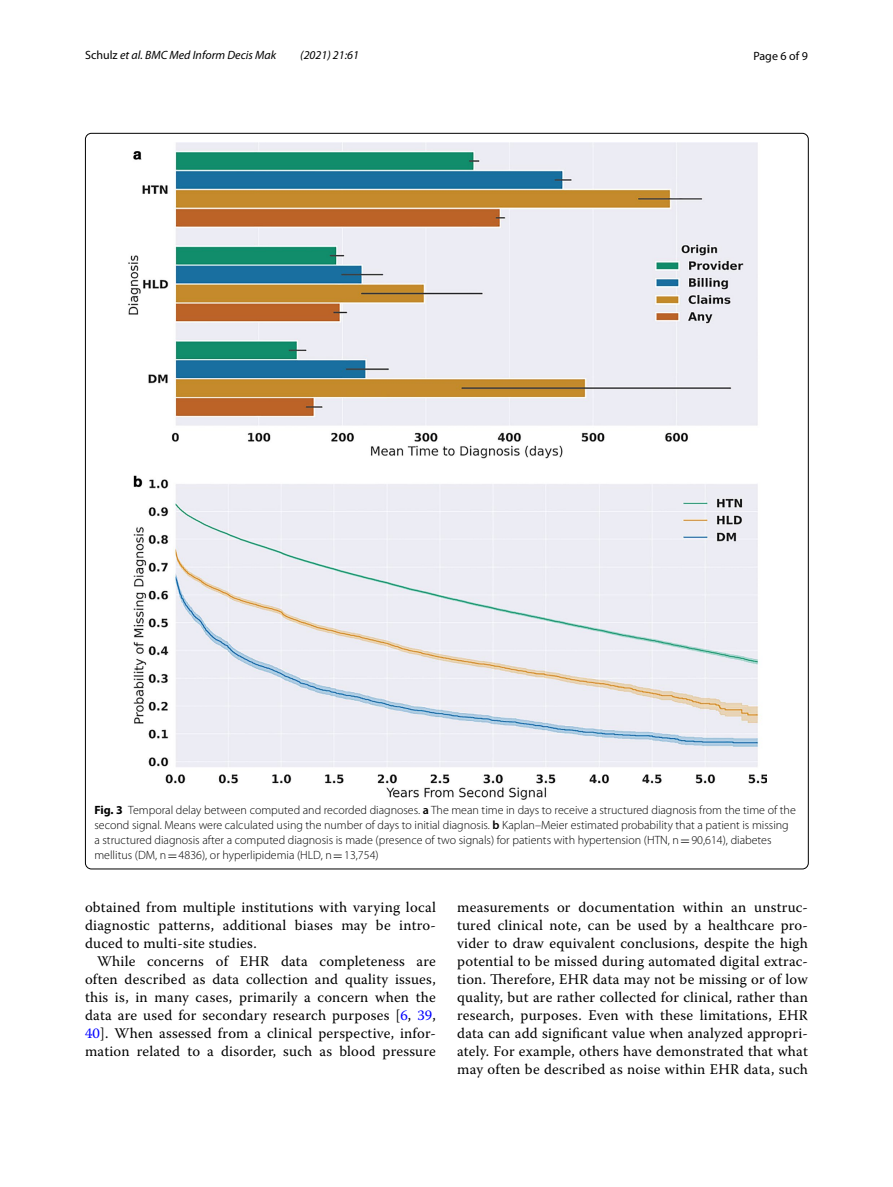
<style>
.page{position:relative;width:893px;height:1187px;background:#fff}
.page>*{position:absolute;margin:0;border:0;box-sizing:border-box;transform-origin:0 0}
.t1{font:14.7px/18px "Warnock Pro";letter-spacing:.015em;color:#000;text-align:justify}
.t2{font:300 12px/15px "Myriad Pro";color:#000}
.t3{font:italic 12px "Myriad Pro";color:#000}
.t4{font:12px "Myriad Pro";color:#000}
.s1{font-style:normal}
.s2{font-weight:700}
.s3{font-weight:600}
.s4{font-family:"MTSY";font-weight:400}
.s5{color:#00f}
</style>
<div class="page">
<img style="left:128px;top:142px;width:638px;height:657px">
<p class="t3" style="left:85px;top:48px;width:193px"><span class="s1">Schulz</span> et al. BMC Med Inform Decis Mak</p>
<p class="t3" style="left:300px;top:48px;width:60px">(2021) 21:61</p>
<p class="t4" style="left:753px;top:48px;width:56px">Page 6 of 9</p>
<p class="t2" style="left:94px;top:802px;width:703px"><span class="s2">Fig. 3</span> Temporal delay between computed and recorded diagnoses. <span class="s3">a</span> The mean time in days to receive a structured diagnosis from the time of the second signal. Means were calculated using the number of days to initial diagnosis. <span class="s3">b</span> Kaplan–Meier estimated probability that a patient is missing a structured diagnosis after a computed diagnosis is made (presence of two signals) for patients with hypertension (HTN, n<span class="s4">=</span>90,614), diabetes mellitus (DM, n<span class="s4">=</span>4836), or hyperlipidemia (HLD, n<span class="s4">=</span>13,754)</p>
<p class="t1" style="left:85px;top:897px;width:352px">obtained from multiple institutions with varying local diagnostic patterns, additional biases may be intro&shy;duced to multi-site studies.</p>
<p class="t1" style="left:85px;top:951px;width:352px;text-indent:12px">While concerns of EHR data completeness are often described as data collection and quality issues, this is, in many cases, primarily a concern when the data are used for secondary research purposes [<span class="s5">6</span>, <span class="s5">39</span>, <span class="s5">40</span>]. When assessed from a clinical perspective, infor&shy;mation related to a disorder, such as blood pressure</p>
<p class="t1" style="left:457px;top:897px;width:352px">measurements or documentation within an unstruc&shy;tured clinical note, can be used by a healthcare pro&shy;vider to draw equivalent conclusions, despite the high potential to be missed during automated digital extrac&shy;tion. Therefore, EHR data may not be missing or of low quality, but are rather collected for clinical, rather than research, purposes. Even with these limitations, EHR data can add significant value when analyzed appropri&shy;ately. For example, others have demonstrated that what may often be described as noise within EHR data, such</p>
</div>
